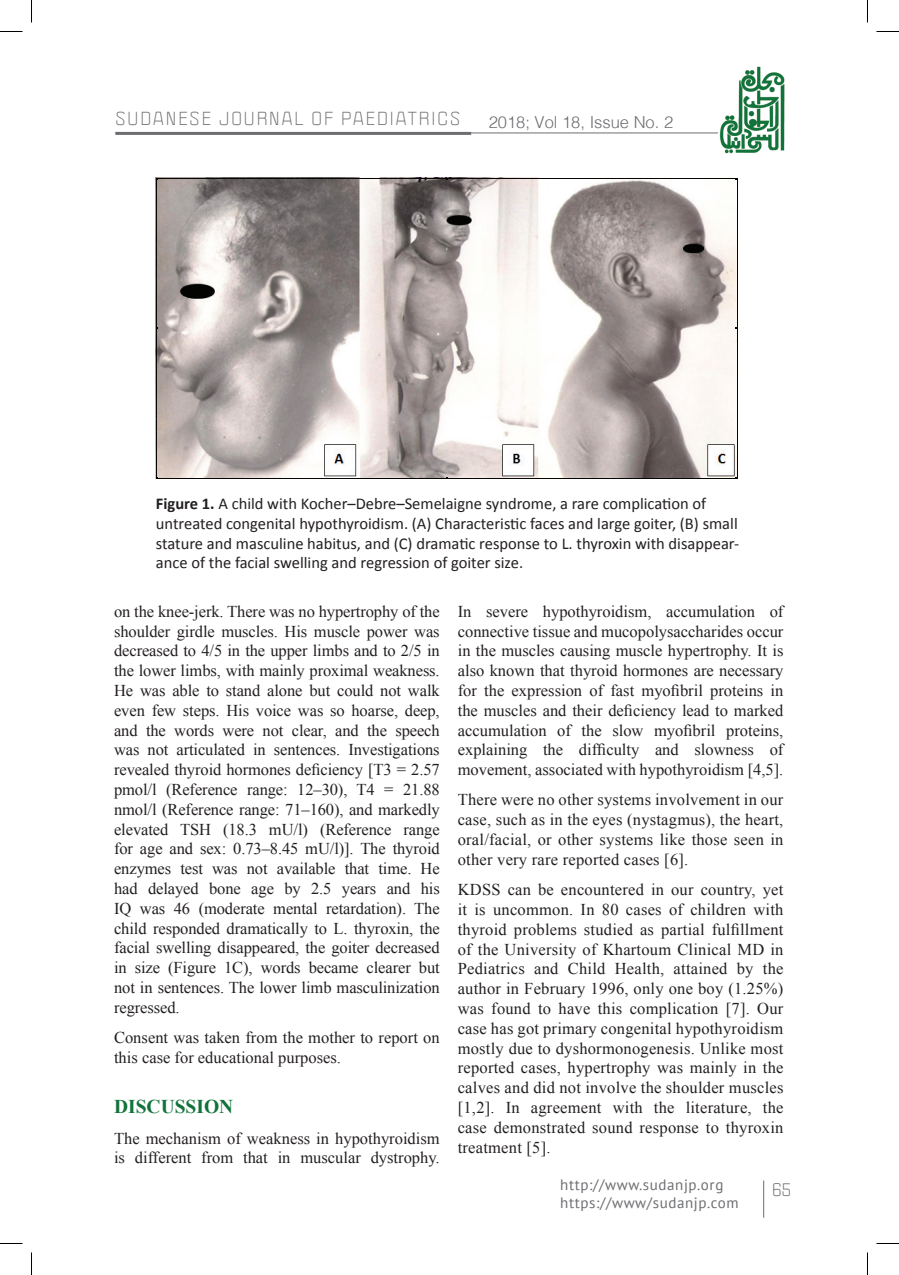
<style>
.page{position:relative;width:899px;height:1275px;background:#fff}
.page>*{position:absolute;margin:0;border:0;box-sizing:border-box;transform-origin:0 0}
.t1{font:700 19.5px "Times New Roman";color:#11723a}
.t2{font:16.5px/19.8px "Times New Roman";color:#231f20;text-align:justify}
.t3{font:16.5px/19.8px "Calibri";color:#231f20}
.t4{font:16.5px "Politica XT";letter-spacing:.12em;color:#6c6d70}
.t5{font:300 16.5px "Helvetica";color:#6c6d70}
.t6{font:15px/18px "PT Sans";letter-spacing:.04em;color:#6c6d70}
.s1{font-weight:700}
</style>
<div class="page">
<hr style="left:115px;top:132px;width:356px;height:3px;background:#6c6d70">
<hr style="left:115px;top:133px;width:627px;height:1px;background:#6c6d70">
<img style="left:718px;top:66px;width:67px;height:88px">
<hr style="left:763px;top:1180px;width:1px;height:38px;background:#6c6d70">
<img style="left:157px;top:179px;width:580px;height:299px">
<hr style="left:156px;top:178px;width:1px;height:301px;background:#050504">
<hr style="left:737px;top:178px;width:1px;height:301px;background:#050504">
<hr style="left:156px;top:178px;width:581px;height:1px;background:#050504">
<hr style="left:156px;top:478px;width:581px;height:1px;background:#050504">
<svg style="left:0;top:31px;width:22px;height:1px"></svg>
<svg style="left:876px;top:31px;width:23px;height:1px"></svg>
<svg style="left:0;top:1243px;width:22px;height:1px"></svg>
<svg style="left:876px;top:1243px;width:23px;height:1px"></svg>
<svg style="left:31px;top:0;width:1px;height:22px"></svg>
<svg style="left:31px;top:1252px;width:1px;height:23px"></svg>
<svg style="left:867px;top:0;width:1px;height:22px"></svg>
<svg style="left:867px;top:1252px;width:1px;height:23px"></svg>
<p class="t4" style="left:115px;top:108px;width:346px">SUDANESE JOURNAL OF PAEDIATRICS</p>
<p class="t5" style="left:488px;top:108px;width:186px">2018; Vol 18, Issue No. 2</p>
<p class="t3" style="left:156px;top:493px;width:585px"><span class="s1">Figure 1.</span> A child with Kocher–Debre–Semelaigne syndrome, a rare complication of untreated congenital hypothyroidism. (A) Characteristic faces and large goiter, (B) small stature and masculine habitus, and (C) dramatic response to L. thyroxin with disappear&shy;ance of the facial swelling and regression of goiter size.</p>
<p class="t2" style="left:114px;top:601px;width:327px">on the knee-jerk. There was no hypertrophy of the shoulder girdle muscles. His muscle power was decreased to 4/5 in the upper limbs and to 2/5 in the lower limbs, with mainly proximal weakness.<br>He was able to stand alone but could not walk even few steps. His voice was so hoarse, deep, and the words were not clear, and the speech was not articulated in sentences. Investigations revealed thyroid hormones deficiency [T3 = 2.57 pmol/l (Reference range: 12–30), T4 = 21.88 nmol/l (Reference range: 71–160), and markedly elevated TSH (18.3 mU/l) (Reference range for age and sex: 0.73–8.45 mU/l)]. The thyroid enzymes test was not available that time. He had delayed bone age by 2.5 years and his IQ was 46 (moderate mental retardation). The child responded dramatically to L. thyroxin, the facial swelling disappeared, the goiter decreased in size (Figure 1C), words became clearer but not in sentences. The lower limb masculinization regressed.</p>
<p class="t2" style="left:114px;top:1027px;width:327px">Consent was taken from the mother to report on this case for educational purposes.</p>
<p class="t1" style="left:114px;top:1093px;width:121px">DISCUSSION</p>
<p class="t2" style="left:114px;top:1128px;width:327px">The mechanism of weakness in hypothyroidism is different from that in muscular dystrophy.</p>
<p class="t2" style="left:458px;top:601px;width:327px">In severe hypothyroidism, accumulation of connective tissue and mucopolysaccharides occur in the muscles causing muscle hypertrophy. It is also known that thyroid hormones are necessary for the expression of fast myofibril proteins in the muscles and their deficiency lead to marked accumulation of the slow myofibril proteins, explaining the difficulty and slowness of movement, associated with hypothyroidism [4,5].</p>
<p class="t2" style="left:458px;top:790px;width:327px">There were no other systems involvement in our case, such as in the eyes (nystagmus), the heart, oral/facial, or other systems like those seen in other very rare reported cases [6].</p>
<p class="t2" style="left:458px;top:879px;width:327px">KDSS can be encountered in our country, yet it is uncommon. In 80 cases of children with thyroid problems studied as partial fulfillment of the University of Khartoum Clinical MD in Pediatrics and Child Health, attained by the author in February 1996, only one boy (1.25%) was found to have this complication [7]. Our case has got primary congenital hypothyroidism mostly due to dyshormonogenesis. Unlike most reported cases, hypertrophy was mainly in the calves and did not involve the shoulder muscles [1,2]. In agreement with the literature, the case demonstrated sound response to thyroxin treatment [5].</p>
<p class="t6" style="left:560px;top:1175px;width:180px">http://www.sudanjp.org https://www/sudanjp.com</p>
<p class="t4" style="left:772px;top:1179px;width:20px">65</p>
</div>
